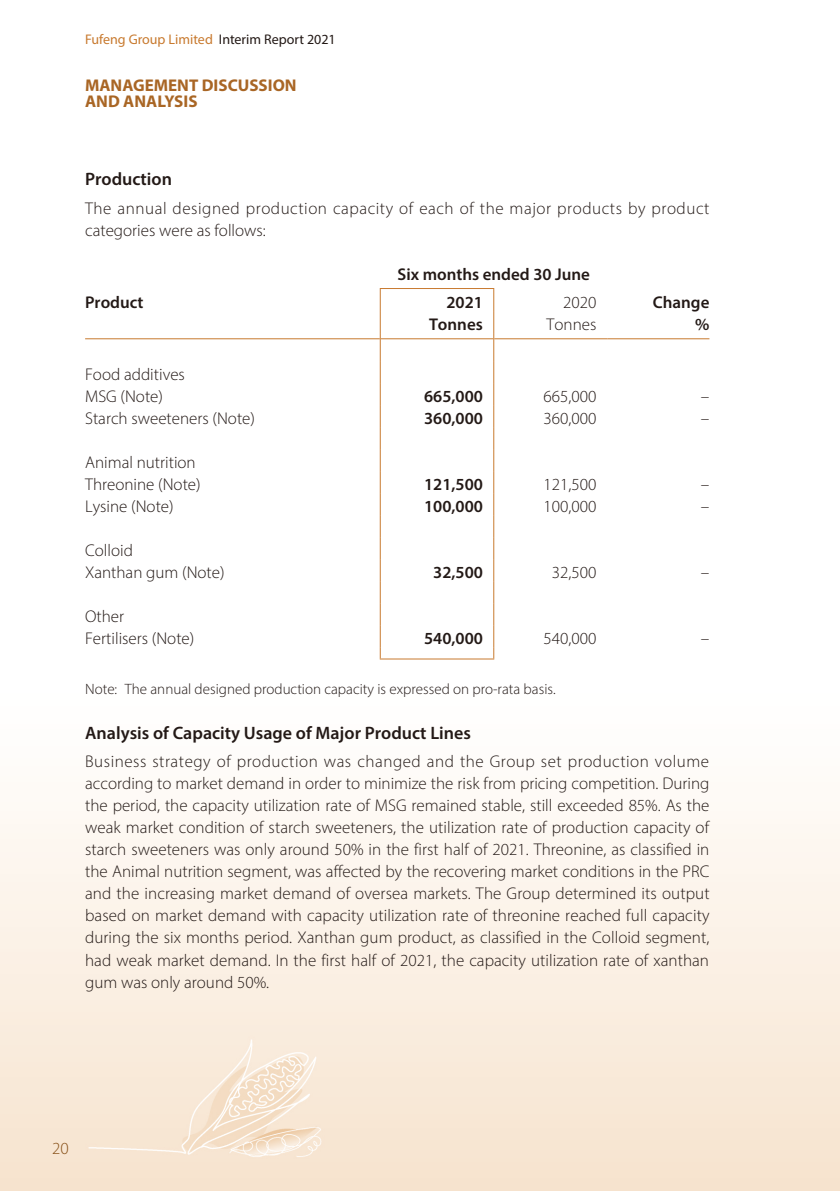
<style>
.page{position:relative;width:840px;height:1191px;background:#fff}
.page>*{position:absolute;margin:0;border:0;box-sizing:border-box;transform-origin:0 0}
.t1{font:600 18px "Myriad Pro";color:#231916}
.t2{font:300 17px/22px "Myriad Pro";color:#231916}
.t3{font:300 17px/22px "Myriad Pro";letter-spacing:.03em;color:#231916}
.t4{font:600 17px "Myriad Pro";color:#231916}
.t5{font:700 17px/16px "Myriad Pro";color:#a96625}
.t6{font:300 17px "Myriad Pro";color:#864f16}
.t7{font:300 15px "Myriad Pro";color:#231916}
.t8{font:14px "Myriad Pro";color:#c87a2f}
.s1{color:#231916}
</style>
<div class="page">
<img style="left:0;top:288px;width:839px;height:903px">
<hr style="left:379px;top:658px;width:115px;height:1px;background:#c87a2f">
<hr style="left:379px;top:288px;width:115px;height:1px;background:#c87a2f">
<svg style="left:379px;top:289px;width:1px;height:369px"></svg>
<svg style="left:493px;top:289px;width:1px;height:369px"></svg>
<hr style="left:85px;top:338px;width:294px;height:1px;background:#c87a2f">
<hr style="left:380px;top:338px;width:113px;height:1px;background:#c87a2f">
<hr style="left:494px;top:338px;width:113px;height:1px;background:#c87a2f">
<hr style="left:607px;top:338px;width:102px;height:1px;background:#c87a2f">
<p class="t8" style="left:85px;top:31px;width:252px">Fufeng Group Limited <span class="s1">Interim Report 2021</span></p>
<p class="t5" style="left:85px;top:76px;width:213px">MANAGEMENT DISCUSSION<br>AND ANALYSIS</p>
<p class="t1" style="left:85px;top:168px;width:88px">Production</p>
<p class="t3" style="left:85px;top:197px;width:625px">The annual designed production capacity of each of the major products by product categories were as follows:</p>
<p class="t4" style="left:397px;top:263px;width:194px">Six months ended 30 June</p>
<p class="t4" style="left:85px;top:292px;width:60px">Product</p>
<p class="t4" style="left:446px;top:292px;width:38px">2021</p>
<p class="t2" style="left:563px;top:291px;width:35px">2020</p>
<p class="t4" style="left:652px;top:292px;width:58px">Change</p>
<p class="t4" style="left:429px;top:314px;width:55px">Tonnes</p>
<p class="t2" style="left:546px;top:313px;width:51px">Tonnes</p>
<p class="t4" style="left:694px;top:314px;width:16px">%</p>
<p class="t2" style="left:85px;top:363px;width:101px">Food additives<br>MSG (Note)</p>
<p class="t4" style="left:424px;top:386px;width:60px">665,000</p>
<p class="t2" style="left:543px;top:385px;width:54px">665,000</p>
<p class="t2" style="left:700px;top:385px;width:10px">–</p>
<p class="t2" style="left:85px;top:407px;width:171px">Starch sweeteners (Note)</p>
<p class="t4" style="left:424px;top:408px;width:60px">360,000</p>
<p class="t2" style="left:543px;top:407px;width:54px">360,000</p>
<p class="t2" style="left:700px;top:407px;width:10px">–</p>
<p class="t2" style="left:85px;top:451px;width:117px">Animal nutrition<br>Threonine (Note)</p>
<p class="t4" style="left:424px;top:474px;width:60px">121,500</p>
<p class="t2" style="left:543px;top:473px;width:54px">121,500</p>
<p class="t2" style="left:700px;top:473px;width:10px">–</p>
<p class="t2" style="left:85px;top:495px;width:90px">Lysine (Note)</p>
<p class="t4" style="left:424px;top:496px;width:60px">100,000</p>
<p class="t2" style="left:543px;top:495px;width:54px">100,000</p>
<p class="t2" style="left:700px;top:495px;width:10px">–</p>
<p class="t2" style="left:85px;top:539px;width:141px">Colloid<br>Xanthan gum (Note)</p>
<p class="t4" style="left:433px;top:562px;width:51px">32,500</p>
<p class="t2" style="left:551px;top:561px;width:46px">32,500</p>
<p class="t2" style="left:700px;top:561px;width:10px">–</p>
<p class="t2" style="left:85px;top:605px;width:111px">Other<br>Fertilisers (Note)</p>
<p class="t4" style="left:424px;top:628px;width:60px">540,000</p>
<p class="t2" style="left:543px;top:627px;width:54px">540,000</p>
<p class="t2" style="left:700px;top:627px;width:10px">–</p>
<p class="t7" style="left:85px;top:680px;width:472px">Note: The annual designed production capacity is expressed on pro-rata basis.</p>
<p class="t1" style="left:85px;top:721px;width:387px">Analysis of Capacity Usage of Major Product Lines</p>
<p class="t2" style="left:85px;top:750px;width:625px;text-align:justify">Business strategy of production was changed and the Group set production volume according to market demand in order to minimize the risk from pricing competition. During the period, the capacity utilization rate of MSG remained stable, still exceeded 85%. As the weak market condition of starch sweeteners, the utilization rate of production capacity of starch sweeteners was only around 50% in the first half of 2021. Threonine, as classified in the Animal nutrition segment, was affected by the recovering market conditions in the PRC and the increasing market demand of oversea markets. The Group determined its output based on market demand with capacity utilization rate of threonine reached full capacity during the six months period. Xanthan gum product, as classified in the Colloid segment, had weak market demand. In the first half of 2021, the capacity utilization rate of xanthan gum was only around 50%.</p>
<p class="t6" style="left:52px;top:1138px;width:18px">20</p>
</div>
